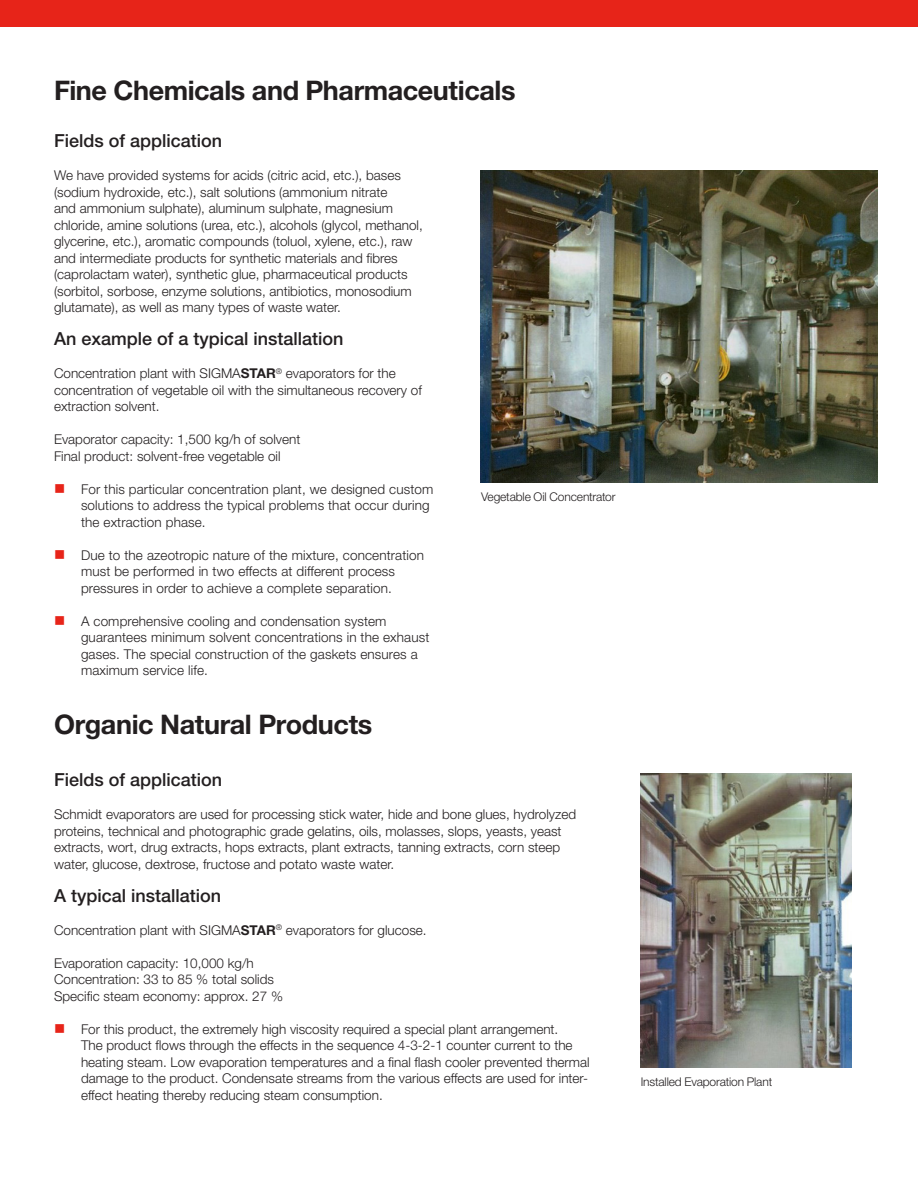
<style>
.page{position:relative;width:918px;height:1188px;background:#fff}
.page>*{position:absolute;margin:0;border:0;box-sizing:border-box;transform-origin:0 0}
.Sub_Head{font:700 27px "Helvetica Neue LT Std";letter-spacing:-.015em;color:#231f20}
.t1{font:500 18px "Helvetica Neue LT Std";color:#231f20}
.t2{font:300 13.5px/16.5px "Helvetica Neue LT Std";color:#231f20}
.Callout_Box_Copy{font:300 12px "Helvetica Neue LT Std";letter-spacing:-.01em;color:#231f20}
.s1{font-weight:700}
.s2{color:#e72419}
</style>
<div class="page">
<img style="left:481px;top:170px;width:397px;height:313px">
<img style="left:641px;top:773px;width:211px;height:295px">
<div style="left:0;top:0;width:918px;height:27px;background:#e72419"></div>
<p class="Sub_Head" style="left:54px;top:74px;width:463px">Fine Chemicals and Pharmaceuticals</p>
<p class="t1" style="left:54px;top:130px;width:170px">Fields of application</p>
<p class="t2" style="left:54px;top:167px;width:370px">We have provided systems for acids (citric acid, etc.), bases (sodium hydroxide, etc.), salt solutions (ammonium nitrate<br>and ammonium sulphate), aluminum sulphate, magnesium chloride, amine solutions (urea, etc.), alcohols (glycol, methanol, glycerine, etc.), aromatic compounds (toluol, xylene, etc.), raw and intermediate products for synthetic materials and fibres (caprolactam water), synthetic glue, pharmaceutical products (sorbitol, sorbose, enzyme solutions, antibiotics, monosodium glutamate), as well as many types of waste water.</p>
<p class="t1" style="left:54px;top:328px;width:291px">An example of a typical installation</p>
<p class="t2" style="left:54px;top:365px;width:369px">Concentration plant with SIGMA<span class="s1">STAR</span><sup>®</sup> evaporators for the concentration of vegetable oil with the simultaneous recovery of extraction solvent.</p>
<p class="t2" style="left:54px;top:431px;width:248px">Evaporator capacity: 1,500 kg/h of solvent</p>
<p class="t2" style="left:54px;top:448px;width:228px">Final product: solvent-free vegetable oil</p>
<p class="t2" style="left:81px;top:481px;width:354px;text-indent:-27px"><span class="s2">■</span> For this particular concentration plant, we designed custom solutions to address the typical problems that occur during the extraction phase.</p>
<p class="t2" style="left:54px;top:547px;width:372px;text-align:center"><span class="s2">■</span> Due to the azeotropic nature of the mixture, concentration must be performed in two effects at different process pressures in order to achieve a complete separation.</p>
<p class="t2" style="left:81px;top:613px;width:350px;text-indent:-27px"><span class="s2">■</span> A comprehensive cooling and condensation system guarantees minimum solvent concentrations in the exhaust gases. The special construction of the gaskets ensures a maximum service life.</p>
<p class="Sub_Head" style="left:54px;top:708px;width:320px">Organic Natural Products</p>
<p class="Callout_Box_Copy" style="left:481px;top:489px;width:136px">Vegetable Oil Concentrator</p>
<p class="t1" style="left:54px;top:769px;width:170px">Fields of application</p>
<p class="t2" style="left:54px;top:806px;width:524px">Schmidt evaporators are used for processing stick water, hide and bone glues, hydrolyzed proteins, technical and photographic grade gelatins, oils, molasses, slops, yeasts, yeast extracts, wort, drug extracts, hops extracts, plant extracts, tanning extracts, corn steep water, glucose, dextrose, fructose and potato waste water.</p>
<p class="t1" style="left:54px;top:884px;width:169px">A typical installation</p>
<p class="t2" style="left:54px;top:921px;width:374px">Concentration plant with SIGMA<span class="s1">STAR</span><sup>®</sup> evaporators for glucose.</p>
<p class="t2" style="left:54px;top:954px;width:201px">Evaporation capacity: 10,000 kg/h</p>
<p class="t2" style="left:54px;top:971px;width:222px">Concentration: 33 to 85 % total solids</p>
<p class="t2" style="left:54px;top:987px;width:231px">Specific steam economy: approx. 27 %</p>
<p class="t2" style="left:81px;top:1020px;width:510px;text-indent:-27px"><span class="s2">■</span> For this product, the extremely high viscosity required a special plant arrangement.<br>The product flows through the effects in the sequence 4-3-2-1 counter current to the heating steam. Low evaporation temperatures and a final flash cooler prevented thermal damage to the product. Condensate streams from the various effects are used for inter&shy;effect heating thereby reducing steam consumption.</p>
<p class="Callout_Box_Copy" style="left:641px;top:1074px;width:133px">Installed Evaporation Plant</p>
</div>
